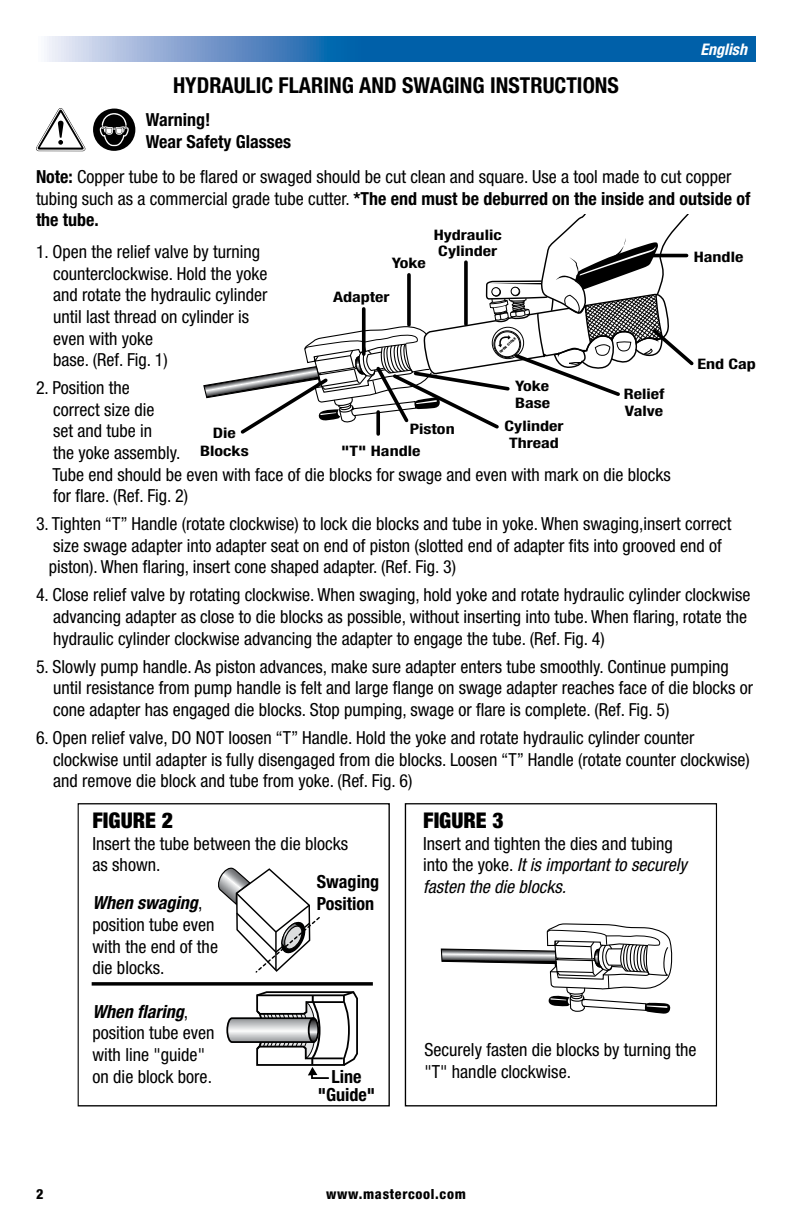
<style>
.page{position:relative;width:792px;height:1224px;background:#fff}
.page>*{position:absolute;margin:0;border:0;box-sizing:border-box;transform-origin:0 0}
.t1{font:700 condensed 22px "Helvetica Neue";color:#000}
.t2{font:900 condensed 21.8px "Helvetica Neue";color:#000}
.t3{font:condensed 18px/21.6px "Helvetica Neue";color:#000}
.t4{font:700 condensed 18px/21.8px "Helvetica Neue";color:#000}
.t5{font:italic 700 condensed 16px "Helvetica Neue";color:#fff}
.t6{font:700 condensed 14.4px/16.2px "Helvetica Neue";color:#000;text-align:center;scale:1.25 1}
.t7{font:800 condensed 14px "Helvetica Neue";letter-spacing:.05em;color:#000}
.t8{font:900 condensed 3.2px "Helvetica Neue";color:#000;scale:1.26 1}
.s1{font-weight:700}
.s2{font-weight:700;font-style:italic}
.s3{font-style:italic}
</style>
<div class="page">
<svg style="left:47px;top:36px;width:709px;height:26px;background:#347bb9"></svg>
<svg style="left:218px;top:867px;width:102px;height:106px"></svg>
<svg style="left:440px;top:923px;width:233px;height:91px"></svg>
<div style="left:77px;top:803px;width:313px;height:303px;border:1px solid #000"></div>
<div style="left:405px;top:803px;width:312px;height:303px;border:1px solid #000"></div>
<div style="left:92px;top:982px;width:281px;height:4px;border:2px solid #000"></div>
<svg style="left:226px;top:991px;width:132px;height:88px"></svg>
<svg style="left:203px;top:215px;width:491px;height:221px"></svg>
<svg style="left:93px;top:108px;width:42px;height:43px"></svg>
<svg style="left:36px;top:108px;width:50px;height:43px"></svg>
<p class="t1" style="left:173px;top:72px;width:447px">HYDRAULIC FLARING AND SWAGING INSTRUCTIONS</p>
<p class="t4" style="left:146px;top:109px;width:147px">Warning!<br>Wear Safety Glasses</p>
<p class="t5" style="left:701px;top:40px;width:48px">English</p>
<p class="t3" style="left:36px;top:166px;width:716px"><span class="s1">Note:</span> Copper tube to be flared or swaged should be cut clean and square. Use a tool made to cut copper tubing such as a commercial grade tube cutter. <span class="s1">*The end must be deburred on the inside and outside of the tube.</span></p>
<p class="t3" style="left:53px;top:241px;width:216px;text-indent:-17px">1. Open the relief valve by turning counterclockwise. Hold the yoke and rotate the hydraulic cylinder until last thread on cylinder is even with yoke<br>base. (Ref. Fig. 1)</p>
<p class="t3" style="left:53px;top:377px;width:620px;text-indent:-17px">2. Position the<br>correct size die<br>set and tube in<br>the yoke assembly.<br>Tube end should be even with face of die blocks for swage and even with mark on die blocks for flare. (Ref. Fig. 2)</p>
<p class="t3" style="left:49px;top:513px;width:684px;text-indent:-13px">3. Tighten “T” Handle (rotate clockwise) to lock die blocks and tube in yoke. When swaging,insert correct size swage adapter into adapter seat on end of piston (slotted end of adapter fits into grooved end of piston). When flaring, insert cone shaped adapter. (Ref. Fig. 3)</p>
<p class="t3" style="left:53px;top:584px;width:699px;text-indent:-17px">4. Close relief valve by rotating clockwise. When swaging, hold yoke and rotate hydraulic cylinder clockwise advancing adapter as close to die blocks as possible, without inserting into tube. When flaring, rotate the hydraulic cylinder clockwise advancing the adapter to engage the tube. (Ref. Fig. 4)</p>
<p class="t3" style="left:53px;top:655px;width:701px;text-indent:-17px">5. Slowly pump handle. As piston advances, make sure adapter enters tube smoothly. Continue pumping until resistance from pump handle is felt and large flange on swage adapter reaches face of die blocks or cone adapter has engaged die blocks. Stop pumping, swage or flare is complete. (Ref. Fig. 5)</p>
<p class="t3" style="left:53px;top:727px;width:698px;text-indent:-17px">6. Open relief valve, DO NOT loosen “T” Handle. Hold the yoke and rotate hydraulic cylinder counter clockwise until adapter is fully disengaged from die blocks. Loosen “T” Handle (rotate counter clockwise) and remove die block and tube from yoke. (Ref. Fig. 6)</p>
<p class="t2" style="left:93px;top:807px;width:82px">FIGURE 2</p>
<p class="t3" style="left:93px;top:832px;width:257px">Insert the tube between the die blocks as shown.</p>
<p class="t3" style="left:93px;top:892px;width:127px"><span class="s2">When swaging</span>, position tube even with the end of the die blocks.</p>
<p class="t3" style="left:93px;top:1000px;width:124px"><span class="s2">When flaring</span>, position tube even with line "guide" on die block bore.</p>
<p class="t6" style="left:434px;top:227px;width:56px">Hydraulic<br>Cylinder</p>
<p class="t6" style="left:694px;top:248px;width:41px">Handle</p>
<p class="t6" style="left:392px;top:255px;width:29px">Yoke</p>
<p class="t6" style="left:333px;top:288px;width:47px">Adapter</p>
<p class="t8" style="left:499px;top:351px;width:18px;rotate:-42deg">OPEN CLOSE</p>
<p class="t6" style="left:697px;top:356px;width:48px">End Cap</p>
<p class="t6" style="left:515px;top:378px;width:30px;text-align:left">Yoke<br>Base</p>
<p class="t6" style="left:505px;top:418px;width:49px">Cylinder<br>Thread</p>
<p class="t6" style="left:624px;top:386px;width:34px;text-align:left">Relief<br>Valve</p>
<p class="t6" style="left:410px;top:420px;width:37px">Piston</p>
<p class="t6" style="left:200px;top:424px;width:40px;line-height:18px">Die<br>Blocks</p>
<p class="t6" style="left:341px;top:443px;width:65px">"T" Handle</p>
<p class="t2" style="left:423px;top:807px;width:82px">FIGURE 3</p>
<p class="t3" style="left:423px;top:832px;width:265px">Insert and tighten the dies and tubing into the yoke. <span class="s3">It is important to securely fasten the die blocks.</span></p>
<p class="t4" style="left:317px;top:871px;width:64px">Swaging<br>Position</p>
<p class="t3" style="left:424px;top:1039px;width:274px">Securely fasten die blocks by turning the "T" handle clockwise.</p>
<p class="t4" style="left:318px;top:1067px;width:59px;line-height:18px;text-align:center">Line "Guide"</p>
<p class="t7" style="left:36px;top:1186px;width:9px">2</p>
<p class="t7" style="left:326px;top:1186px;width:141px">www.mastercool.com</p>
</div>
